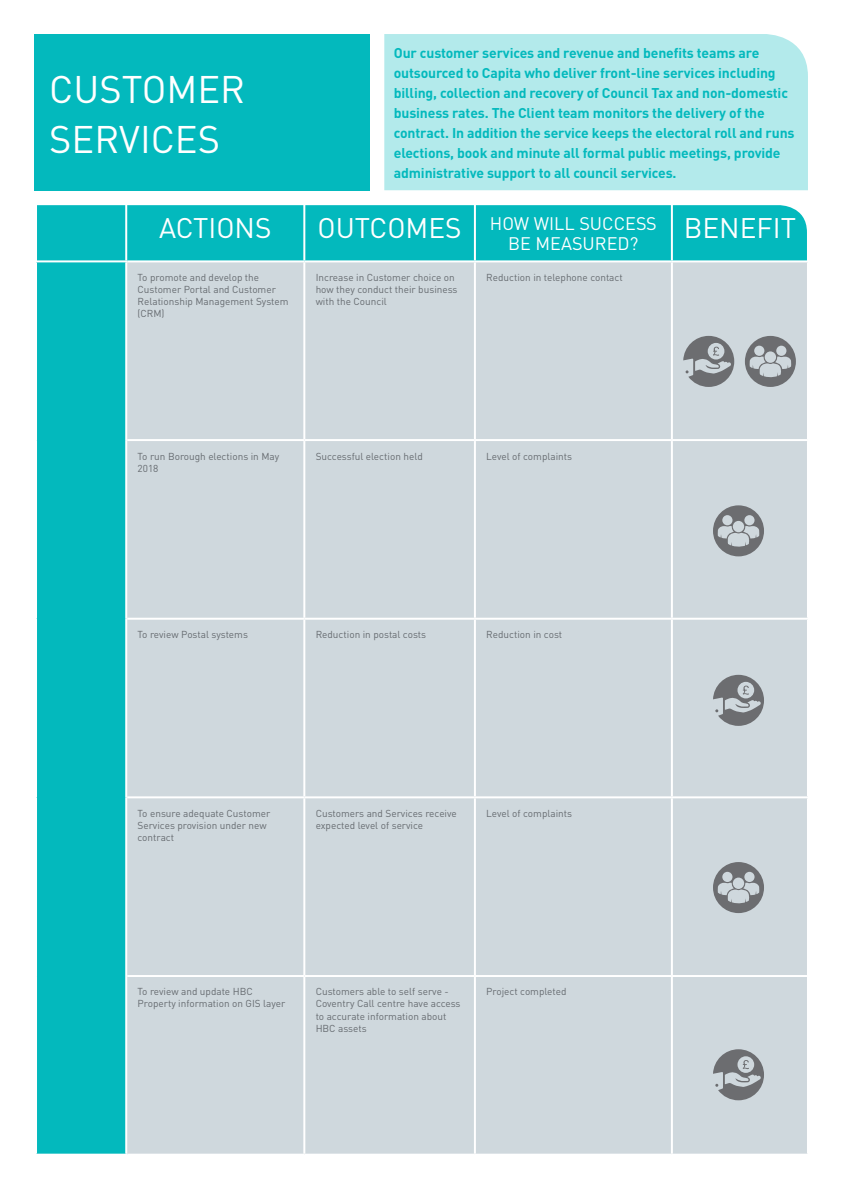
<style>
.page{position:relative;width:842px;height:1191px;background:#fff}
.page>*{position:absolute;margin:0;border:0;box-sizing:border-box;transform-origin:0 0}
.t1{font:38px/50px "DIN";color:#fff}
.t2{font:28px "DIN";color:#fff}
.t3{font:18px/19.9px "DIN";color:#fff}
.t4{font:700 14px/20px "DIN";letter-spacing:-.01em;color:#03b9bd}
.t5{font:10px/12px "DIN";color:#666b70}
.s1{font-size:28px}
</style>
<div class="page">
<div style="left:37px;top:205px;width:770px;height:55px;background:#03b9bd"></div>
<div style="left:36px;top:261px;width:90px;height:893px;background:#03b9bd"></div>
<div style="left:127px;top:262px;width:680px;height:891px;background:#cfd8dd"></div>
<div style="left:476px;top:262px;width:195px;height:891px;background:#cfd8dd"></div>
<hr style="left:303px;top:262px;width:2px;height:177px;background:#fff">
<hr style="left:474px;top:262px;width:2px;height:177px;background:#fff">
<hr style="left:671px;top:262px;width:2px;height:177px;background:#fff">
<hr style="left:127px;top:439px;width:177px;height:2px;background:#fff">
<hr style="left:304px;top:439px;width:171px;height:2px;background:#fff">
<hr style="left:303px;top:441px;width:2px;height:176px;background:#fff">
<hr style="left:475px;top:439px;width:197px;height:2px;background:#fff">
<hr style="left:474px;top:441px;width:2px;height:176px;background:#fff">
<hr style="left:672px;top:439px;width:137px;height:2px;background:#fff">
<hr style="left:671px;top:441px;width:2px;height:176px;background:#fff">
<hr style="left:127px;top:617px;width:177px;height:2px;background:#fff">
<hr style="left:304px;top:617px;width:171px;height:2px;background:#fff">
<hr style="left:303px;top:619px;width:2px;height:177px;background:#fff">
<hr style="left:475px;top:617px;width:197px;height:2px;background:#fff">
<hr style="left:474px;top:619px;width:2px;height:177px;background:#fff">
<hr style="left:672px;top:617px;width:137px;height:2px;background:#fff">
<hr style="left:671px;top:619px;width:2px;height:177px;background:#fff">
<hr style="left:127px;top:796px;width:177px;height:2px;background:#fff">
<hr style="left:304px;top:796px;width:171px;height:2px;background:#fff">
<hr style="left:303px;top:798px;width:2px;height:177px;background:#fff">
<hr style="left:475px;top:796px;width:197px;height:2px;background:#fff">
<hr style="left:474px;top:798px;width:2px;height:177px;background:#fff">
<hr style="left:672px;top:796px;width:137px;height:2px;background:#fff">
<hr style="left:671px;top:798px;width:2px;height:177px;background:#fff">
<hr style="left:127px;top:975px;width:177px;height:2px;background:#fff">
<hr style="left:304px;top:975px;width:171px;height:2px;background:#fff">
<hr style="left:303px;top:977px;width:2px;height:176px;background:#fff">
<hr style="left:475px;top:975px;width:197px;height:2px;background:#fff">
<hr style="left:474px;top:977px;width:2px;height:176px;background:#fff">
<hr style="left:672px;top:975px;width:137px;height:2px;background:#fff">
<hr style="left:671px;top:977px;width:2px;height:176px;background:#fff">
<hr style="left:35px;top:262px;width:2px;height:178px;background:#fff">
<hr style="left:125px;top:262px;width:2px;height:178px;background:#fff">
<hr style="left:35px;top:440px;width:2px;height:178px;background:#fff">
<hr style="left:125px;top:440px;width:2px;height:178px;background:#fff">
<hr style="left:35px;top:618px;width:2px;height:179px;background:#fff">
<hr style="left:125px;top:618px;width:2px;height:179px;background:#fff">
<hr style="left:35px;top:797px;width:2px;height:179px;background:#fff">
<hr style="left:125px;top:797px;width:2px;height:179px;background:#fff">
<hr style="left:35px;top:976px;width:2px;height:177px;background:#fff">
<hr style="left:125px;top:976px;width:2px;height:177px;background:#fff">
<hr style="left:35px;top:1153px;width:92px;height:2px;background:#fff">
<hr style="left:125px;top:204px;width:2px;height:56px;background:#fff">
<hr style="left:35px;top:260px;width:92px;height:2px;background:#fff">
<hr style="left:303px;top:204px;width:2px;height:56px;background:#fff">
<hr style="left:474px;top:204px;width:2px;height:56px;background:#fff">
<hr style="left:671px;top:204px;width:2px;height:56px;background:#fff">
<svg style="left:713px;top:675px;width:51px;height:51px;background:#999ea2"></svg>
<svg style="left:683px;top:336px;width:51px;height:51px;background:#999ea2"></svg>
<svg style="left:745px;top:336px;width:51px;height:51px;background:#9fa4a8"></svg>
<svg style="left:713px;top:862px;width:51px;height:51px;background:#9fa4a8"></svg>
<svg style="left:713px;top:1049px;width:51px;height:51px;background:#999ea2"></svg>
<div style="left:34px;top:34px;width:336px;height:156px;background:#03b9bd"></div>
<div style="left:384px;top:34px;width:424px;height:156px;background:#b3eaeb"></div>
<svg style="left:713px;top:505px;width:51px;height:51px;background:#9fa4a8"></svg>
<h1 class="t1" style="left:49px;top:63px;width:198px">CUSTOMER<br>SERVICES</h1>
<p class="t4" style="left:394px;top:42px;width:402px">Our customer services and revenue and benefits teams are outsourced to Capita who deliver front-line services including billing, collection and recovery of Council Tax and non-domestic business rates. The Client team monitors the delivery of the contract. In addition the service keeps the electoral roll and runs elections, book and minute all formal public meetings, provide administrative support to all council services.</p>
<h2 class="t2" style="left:159px;top:211px;width:114px">ACTIONS</h2>
<h3 class="t3" style="left:508px;top:213px;width:150px;text-indent:-191px"><span class="s1">OUTCOMES</span> HOW WILL SUCCESS<br>BE MEASURED?</h3>
<h2 class="t2" style="left:684px;top:211px;width:114px">BENEFIT</h2>
<p class="t5" style="left:138px;top:271px;width:152px">To promote and develop the<br>Customer Portal and Customer<br>Relationship Management System (CRM)</p>
<p class="t5" style="left:316px;top:271px;width:143px">Increase in Customer choice on how they conduct their business with the Council</p>
<p class="t5" style="left:486px;top:271px;width:138px">Reduction in telephone contact</p>
<p class="t5" style="left:138px;top:450px;width:143px">To run Borough elections in May<br>2018</p>
<p class="t5" style="left:316px;top:450px;width:109px">Successful election held</p>
<p class="t5" style="left:486px;top:450px;width:87px">Level of complaints</p>
<p class="t5" style="left:138px;top:628px;width:112px">To review Postal systems</p>
<p class="t5" style="left:316px;top:628px;width:112px">Reduction in postal costs</p>
<p class="t5" style="left:486px;top:628px;width:77px">Reduction in cost</p>
<p class="t5" style="left:138px;top:807px;width:134px">To ensure adequate Customer<br>Services provision under new contract</p>
<p class="t5" style="left:316px;top:807px;width:143px">Customers and Services receive expected level of service</p>
<p class="t5" style="left:486px;top:807px;width:87px">Level of complaints</p>
<p class="t5" style="left:138px;top:985px;width:149px">To review and update HBC<br>Property information on GIS layer</p>
<p class="t5" style="left:316px;top:985px;width:146px">Customers able to self serve -<br>Coventry Call centre have access to accurate information about<br>HBC assets</p>
<p class="t5" style="left:486px;top:985px;width:82px">Project completed</p>
</div>
